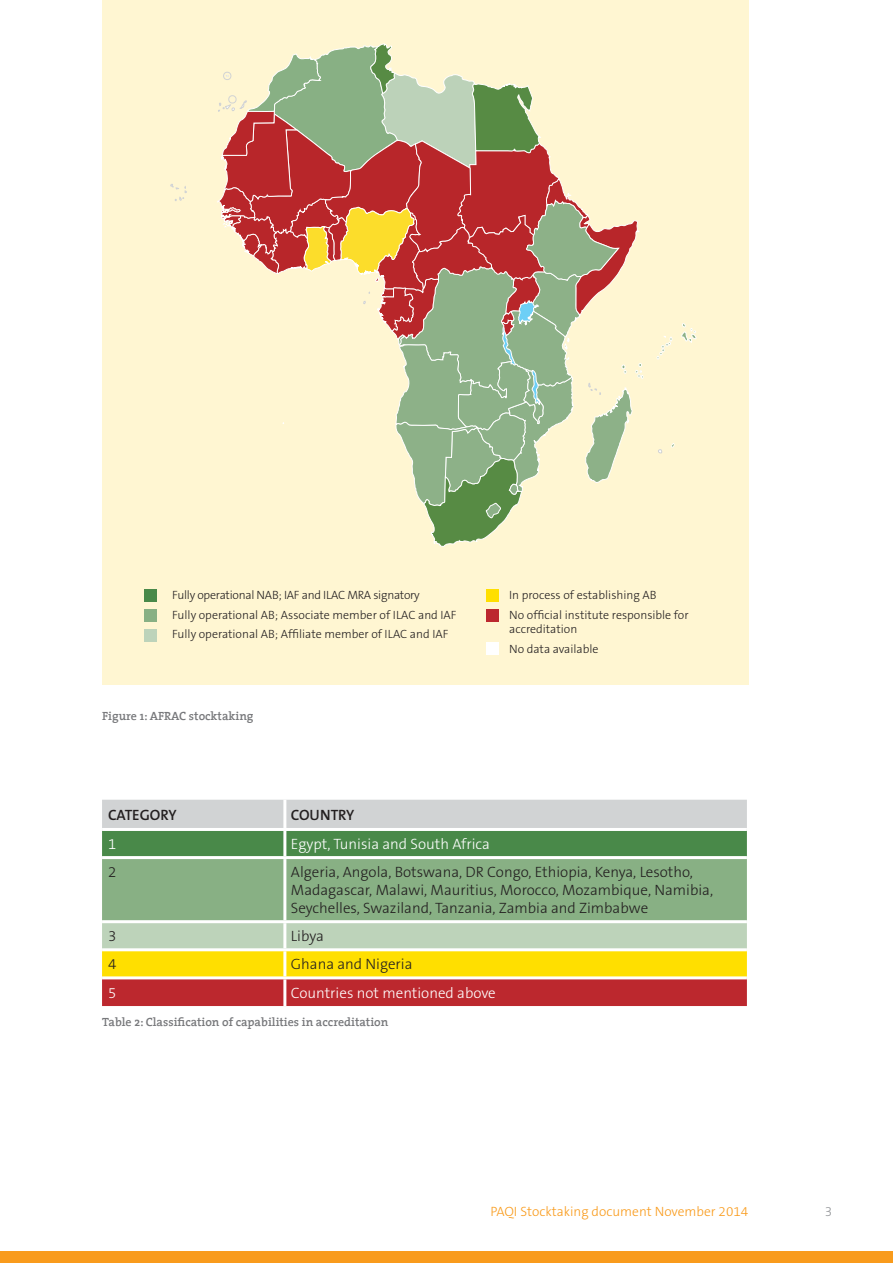
<style>
.page{position:relative;width:893px;height:1263px;background:#fff}
.page>*{position:absolute;margin:0;border:0;box-sizing:border-box;transform-origin:0 0}
.t1{font:300 15px/18px "The Sans B3";color:#231f20}
.t2{font:300 15px "The Sans B3";color:#fff}
.t3{font:600 15px "The Sans B6";letter-spacing:-.01em;color:#231f20}
.t4{font:300 13.5px "The Sans B3";color:#f99b1c}
.t5{font:300 13.5px "The Sans B3";color:#939598}
.t6{font:300 12px/19.5px "The Sans B3";color:#231f20}
.t7{font:600 12px "The Serif";color:#77787b}
</style>
<div class="page">
<div style="left:0;top:1252px;width:893px;height:11px;background:#f99b1c"></div>
<div style="left:102px;top:0;width:646px;height:684px;background:#fff6d2"></div>
<svg style="left:102px;top:800px;width:645px;height:206px;background:#a8a872"></svg>
<hr style="left:102px;top:856px;width:645px;height:3px;background:#fff">
<hr style="left:102px;top:920px;width:645px;height:3px;background:#fff">
<hr style="left:102px;top:948px;width:645px;height:3px;background:#fff">
<hr style="left:102px;top:976px;width:645px;height:3px;background:#fff">
<hr style="left:283px;top:831px;width:3px;height:25px;background:#fff">
<hr style="left:283px;top:859px;width:3px;height:61px;background:#fff">
<hr style="left:283px;top:923px;width:3px;height:25px;background:#fff">
<hr style="left:283px;top:951px;width:3px;height:25px;background:#fff">
<hr style="left:283px;top:979px;width:3px;height:27px;background:#fff">
<hr style="left:102px;top:828px;width:645px;height:3px;background:#fff">
<hr style="left:283px;top:800px;width:3px;height:28px;background:#fff">
<svg style="left:170px;top:184px;width:17px;height:17px"></svg>
<svg style="left:671px;top:443px;width:4px;height:4px"></svg>
<svg style="left:658px;top:449px;width:5px;height:5px"></svg>
<svg style="left:681px;top:323px;width:15px;height:19px"></svg>
<svg style="left:218px;top:44px;width:425px;height:503px"></svg>
<svg style="left:657px;top:336px;width:15px;height:23px"></svg>
<div style="left:145px;top:589px;width:12px;height:12px;background:#498949"></div>
<div style="left:486px;top:589px;width:13px;height:12px;background:#ffdf00"></div>
<div style="left:145px;top:609px;width:12px;height:12px;background:#88b084"></div>
<div style="left:486px;top:609px;width:13px;height:12px;background:#bc282e"></div>
<div style="left:486px;top:642px;width:13px;height:13px;background:#fff"></div>
<div style="left:145px;top:629px;width:12px;height:13px;background:#bdd3ba"></div>
<p class="t6" style="left:172px;top:586px;width:286px">Fully operational NAB; IAF and ILAC MRA signatory<br>Fully operational AB; Associate member of ILAC and IAF<br>Fully operational AB; Affiliate member of ILAC and IAF</p>
<p class="t6" style="left:509px;top:586px;width:181px">In process of establishing AB<br>No official institute responsible for</p>
<p class="t6" style="left:509px;top:620px;width:91px">accreditation<br>No data available</p>
<p class="t7" style="left:102px;top:712px;width:153px">Figure 1: AFRAC stocktaking</p>
<p class="t3" style="left:108px;top:808px;width:70px">CATEGORY</p>
<p class="t3" style="left:291px;top:808px;width:65px">COUNTRY</p>
<p class="t2" style="left:108px;top:836px;width:10px">1</p>
<p class="t2" style="left:291px;top:836px;width:201px">Egypt, Tunisia and South Africa</p>
<p class="t1" style="left:108px;top:864px;width:10px">2</p>
<p class="t1" style="left:291px;top:864px;width:424px">Algeria, Angola, Botswana, DR Congo, Ethiopia, Kenya, Lesotho,<br>Madagascar, Malawi, Mauritius, Morocco, Mozambique, Namibia,<br>Seychelles, Swaziland, Tanzania, Zambia and Zimbabwe</p>
<p class="t1" style="left:108px;top:928px;width:10px">3</p>
<p class="t1" style="left:291px;top:928px;width:34px">Libya</p>
<p class="t1" style="left:108px;top:956px;width:10px">4</p>
<p class="t1" style="left:291px;top:956px;width:123px">Ghana and Nigeria</p>
<p class="t2" style="left:108px;top:985px;width:10px">5</p>
<p class="t2" style="left:291px;top:985px;width:206px">Countries not mentioned above</p>
<p class="t7" style="left:102px;top:1018px;width:288px">Table 2: Classification of capabilities in accreditation</p>
<p class="t4" style="left:490px;top:1204px;width:259px">PAQI Stocktaking document November 2014</p>
<p class="t5" style="left:825px;top:1204px;width:9px">3</p>
</div>
